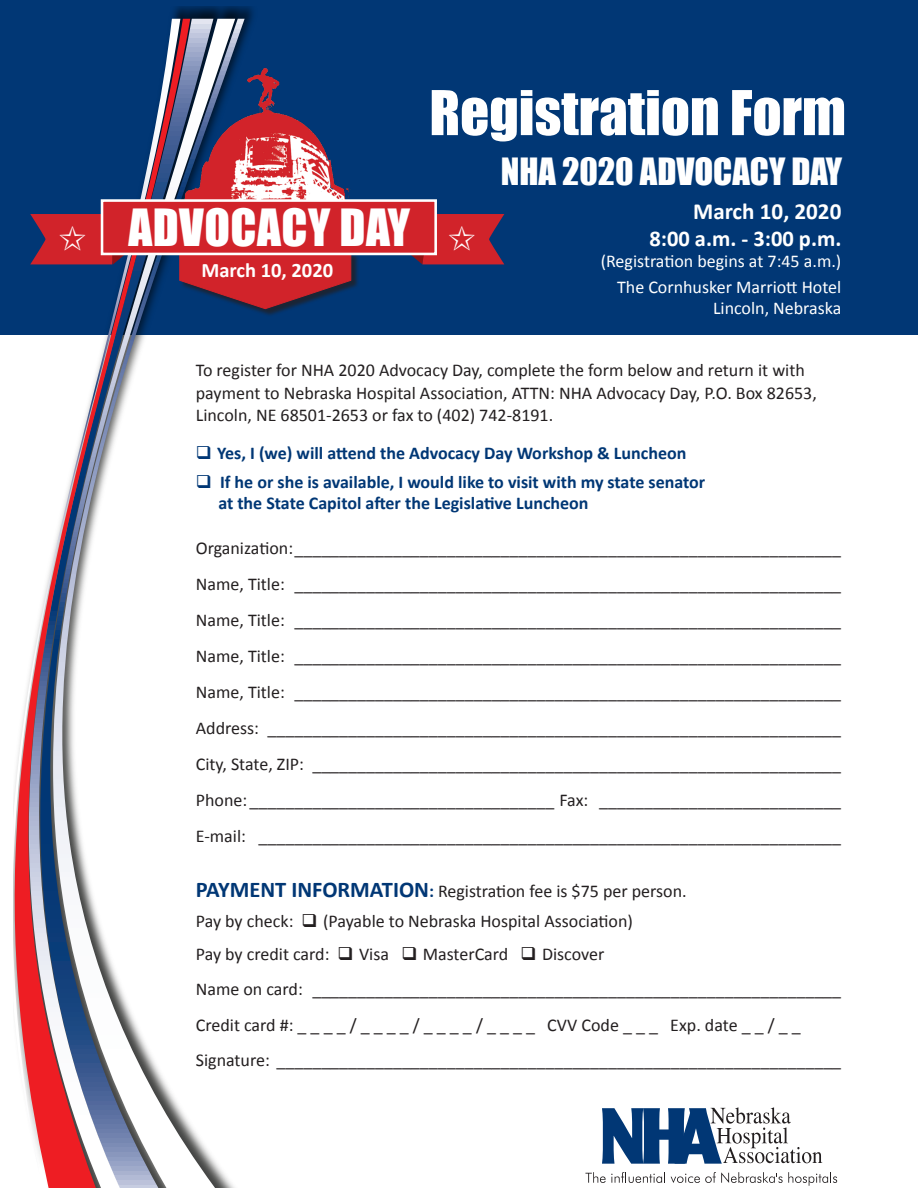
<style>
.page{position:relative;width:918px;height:1188px;background:#fff}
.page>*{position:absolute;margin:0;border:0;box-sizing:border-box;transform-origin:0 0}
.t1{font:57px "Impact";color:#fff}
.t2{font:47.1px "Impact";letter-spacing:.01em;color:#fff}
.t3{font:34.5px "Impact";color:#fff}
.t4{font:700 23.1px "Calibri";color:#fff}
.t5{font:700 22.5px "Calibri";color:#fff}
.t6{font:700 20.55px "Calibri";color:#fff}
.t7{font:18px/22.5px "Calibri";color:#231f20}
.t8{font:700 18px/21px "Calibri";color:#013775}
.t9{font:18px "Calibri";color:#fff}
.s1{font-weight:700;font-size:22.5px;color:#013775}
.s2{font-weight:700;color:#013775}
</style>
<div class="page">
<div style="left:0;top:0;width:918px;height:335px;background:#013775"></div>
<svg style="left:213px;top:19px;width:22px;height:1169px"></svg>
<svg style="left:190px;top:19px;width:23px;height:1166px"></svg>
<svg style="left:13px;top:19px;width:177px;height:1169px"></svg>
<svg style="left:602px;top:1107px;width:220px;height:57px"></svg>
<svg style="left:585px;top:1172px;width:80px;height:11px"></svg>
<svg style="left:671px;top:1172px;width:166px;height:14px"></svg>
<img style="left:174px;top:64px;width:177px;height:135px">
<div style="left:180px;top:253px;width:179px;height:64px;background:#231f20;opacity:.75"></div>
<svg style="left:179px;top:255px;width:173px;height:55px"></svg>
<div style="left:101px;top:199px;width:336px;height:56px;background:#d1232a;border:3px solid #fff"></div>
<svg style="left:30px;top:214px;width:97px;height:51px"></svg>
<svg style="left:407px;top:214px;width:97px;height:50px"></svg>
<p class="t1" style="left:429px;top:69px;width:418px">Registration Form</p>
<p class="t2" style="left:128px;top:191px;width:283px">ADVOCACY DAY</p>
<p class="t6" style="left:201px;top:256px;width:133px">March 10, 2020</p>
<p class="t3" style="left:501px;top:145px;width:343px">NHA 2020 ADVOCACY DAY</p>
<p class="t4" style="left:693px;top:195px;width:150px">March 10, 2020</p>
<p class="t5" style="left:649px;top:223px;width:193px">8:00 a.m. - 3:00 p.m.</p>
<p class="t9" style="left:601px;top:249px;width:242px">(Registration begins at 7:45 a.m.)</p>
<p class="t9" style="left:617px;top:274px;width:226px">The Cornhusker Marriott Hotel</p>
<p class="t9" style="left:713px;top:296px;width:130px">Lincoln, Nebraska</p>
<p class="t7" style="left:196px;top:359px;width:623px">To register for NHA 2020 Advocacy Day, complete the form below and return it with payment to Nebraska Hospital Association, ATTN: NHA Advocacy Day, P.O. Box 82653,<br>Lincoln, NE 68501-2653 or fax to (402) 742-8191.</p>
<p class="t8" style="left:196px;top:442px;width:492px">❑ Yes, I (we) will attend the Advocacy Day Workshop &amp; Luncheon</p>
<p class="t8" style="left:218px;top:471px;width:488px;text-indent:-22px">❑ If he or she is available, I would like to visit with my state senator at the State Capitol after the Legislative Luncheon</p>
<p class="t7" style="left:196px;top:536px;width:647px">Organization:_____________________________________________________________</p>
<p class="t7" style="left:196px;top:572px;width:647px">Name, Title: _____________________________________________________________</p>
<p class="t7" style="left:196px;top:608px;width:647px">Name, Title: _____________________________________________________________</p>
<p class="t7" style="left:196px;top:644px;width:647px">Name, Title: _____________________________________________________________</p>
<p class="t7" style="left:196px;top:680px;width:647px">Name, Title: _____________________________________________________________</p>
<p class="t7" style="left:196px;top:716px;width:647px">Address: ________________________________________________________________</p>
<p class="t7" style="left:196px;top:752px;width:647px">City, State, ZIP: ___________________________________________________________</p>
<p class="t7" style="left:196px;top:788px;width:647px">Phone: __________________________________ Fax: ___________________________</p>
<p class="t7" style="left:196px;top:824px;width:647px">E-mail: _________________________________________________________________</p>
<p class="t7" style="left:196px;top:879px;width:492px"><span class="s1">PAYMENT INFORMATION</span><span class="s2">:</span> Registration fee is $75 per person.</p>
<p class="t7" style="left:196px;top:904px;width:439px;line-height:33px">Pay by check: ❑ (Payable to Nebraska Hospital Association)<br>Pay by credit card: ❑ Visa ❑ MasterCard ❑ Discover</p>
<p class="t7" style="left:196px;top:978px;width:647px">Name on card: ___________________________________________________________</p>
<p class="t7" style="left:196px;top:1013px;width:607px">Credit card #: _ _ _ _ / _ _ _ _ / _ _ _ _ / _ _ _ _ CVV Code _ _ _ Exp. date _ _ / _ _</p>
<p class="t7" style="left:196px;top:1048px;width:647px">Signature: _______________________________________________________________</p>
</div>
